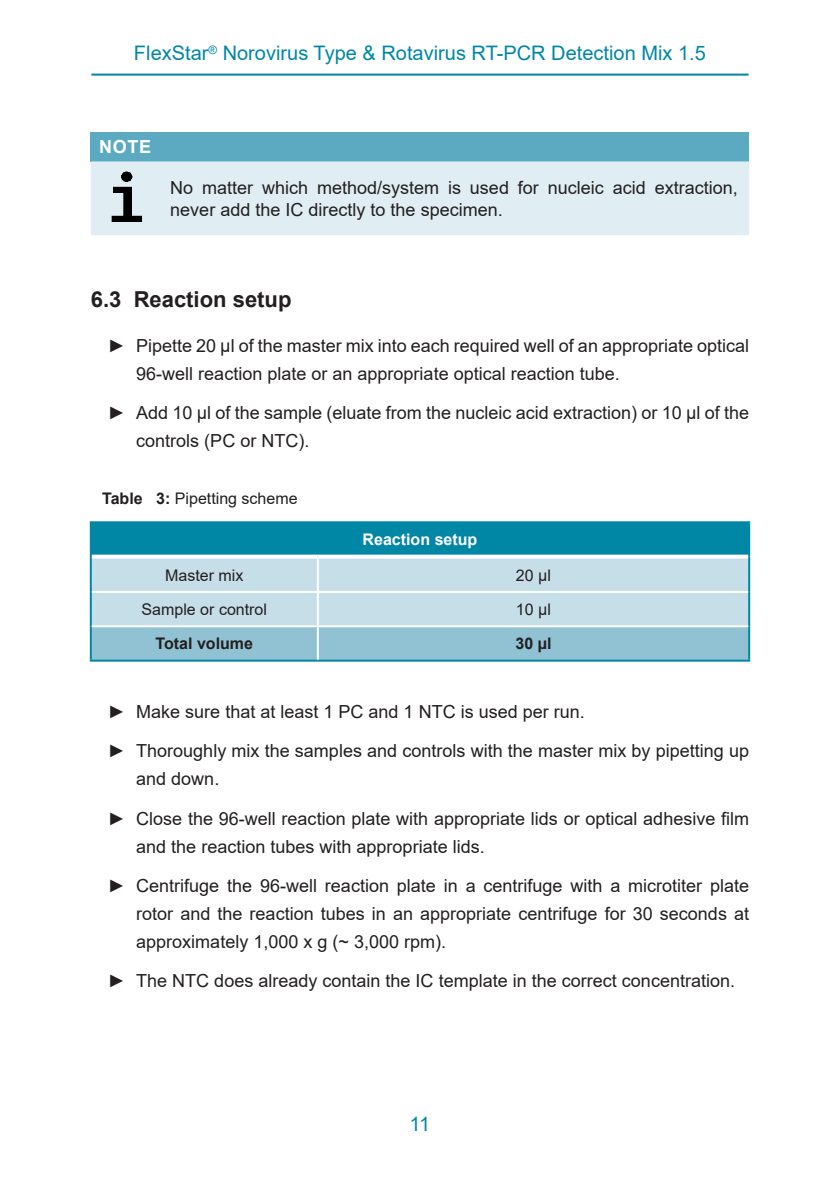
<style>
.page{position:relative;width:840px;height:1191px;background:#fff}
.page>*{position:absolute;margin:0;border:0;box-sizing:border-box;transform-origin:0 0}
.Level_2{font:700 22px "Arial";color:#231f20}
.Seitenkopf{font:20px "Arial";color:#0087a6}
.Note_para{font:18px/28px "Arial";color:#231f20}
.Note_Titel{font:700 18px "Arial";color:#fff}
.Mengentext_zentriert{font:16px "Arial";color:#231f20}
.Titel{font:16px "Arial";color:#231f20}
.Fußzeile{font:700 16px "Arial";color:#231f20}
.Kopfzeile{font:700 16px "Arial";color:#fff}
.s1{font-weight:700}
</style>
<div class="page">
<hr style="left:91px;top:74px;width:657px;height:2px;background:#0087a6">
<div style="left:91px;top:132px;width:657px;height:29px;background:#5caac2"></div>
<div style="left:91px;top:161px;width:657px;height:74px;background:#e0edf3"></div>
<img style="left:94px;top:167px;width:62px;height:62px">
<div style="left:91px;top:522px;width:657px;height:34px;background:#0087a6"></div>
<svg style="left:92px;top:558px;width:655px;height:101px;background:#b5d5e1"></svg>
<hr style="left:90px;top:556px;width:2px;height:36px;background:#0087a6">
<hr style="left:90px;top:592px;width:2px;height:34px;background:#0087a6">
<hr style="left:90px;top:626px;width:2px;height:33px;background:#0087a6">
<hr style="left:90px;top:659px;width:227px;height:2px;background:#0087a6">
<hr style="left:317px;top:659px;width:432px;height:2px;background:#0087a6">
<hr style="left:90px;top:521px;width:227px;height:2px;background:#0087a6">
<hr style="left:90px;top:523px;width:2px;height:33px;background:#0087a6">
<hr style="left:317px;top:521px;width:432px;height:2px;background:#0087a6">
<hr style="left:747px;top:523px;width:2px;height:33px;background:#0087a6">
<hr style="left:747px;top:556px;width:2px;height:36px;background:#0087a6">
<hr style="left:747px;top:592px;width:2px;height:34px;background:#0087a6">
<hr style="left:747px;top:626px;width:2px;height:33px;background:#0087a6">
<svg style="left:92px;top:554px;width:225px;height:2px"></svg>
<svg style="left:317px;top:554px;width:430px;height:3px"></svg>
<hr style="left:316px;top:558px;width:2px;height:33px;background:#fff">
<hr style="left:92px;top:591px;width:225px;height:2px;background:#fff">
<hr style="left:317px;top:591px;width:430px;height:2px;background:#fff">
<hr style="left:316px;top:593px;width:2px;height:32px;background:#fff">
<hr style="left:92px;top:625px;width:225px;height:2px;background:#fff">
<hr style="left:317px;top:625px;width:430px;height:2px;background:#fff">
<hr style="left:316px;top:627px;width:2px;height:32px;background:#fff">
<p class="Seitenkopf" style="left:134px;top:40px;width:573px">FlexStar<sup>®</sup> Norovirus Type &amp; Rotavirus RT-PCR Detection Mix 1.5</p>
<p class="Note_Titel" style="left:99px;top:134px;width:53px">NOTE</p>
<p class="Note_para" style="left:170px;top:176px;width:568px;line-height:22px">No matter which method/system is used for nucleic acid extraction, never add the IC directly to the specimen.</p>
<p class="Level_2" style="left:91px;top:284px;width:202px">6.3 Reaction setup</p>
<p class="Note_para" style="left:136px;top:331px;width:614px;text-indent:-28px">► Pipette 20 µl of the master mix into each required well of an appropriate optical<br>96-well reaction plate or an appropriate optical reaction tube.</p>
<p class="Note_para" style="left:136px;top:399px;width:614px;text-indent:-28px">► Add 10 µl of the sample (eluate from the nucleic acid extraction) or 10 µl of the controls (PC or NTC).</p>
<p class="Titel" style="left:102px;top:487px;width:197px"><span class="s1">Table 3:</span> Pipetting scheme</p>
<p class="Kopfzeile" style="left:362px;top:528px;width:116px">Reaction setup</p>
<p class="Mengentext_zentriert" style="left:165px;top:564px;width:80px">Master mix</p>
<p class="Mengentext_zentriert" style="left:515px;top:564px;width:37px">20 µl</p>
<p class="Mengentext_zentriert" style="left:141px;top:598px;width:127px">Sample or control</p>
<p class="Mengentext_zentriert" style="left:515px;top:598px;width:37px">10 µl</p>
<p class="Fußzeile" style="left:155px;top:632px;width:99px">Total volume</p>
<p class="Fußzeile" style="left:515px;top:632px;width:37px">30 µl</p>
<p class="Note_para" style="left:108px;top:697px;width:478px">► Make sure that at least 1 PC and 1 NTC is used per run.</p>
<p class="Note_para" style="left:136px;top:737px;width:614px;text-indent:-28px">► Thoroughly mix the samples and controls with the master mix by pipetting up and down.</p>
<p class="Note_para" style="left:136px;top:804px;width:614px;text-indent:-28px">► Close the 96-well reaction plate with appropriate lids or optical adhesive film and the reaction tubes with appropriate lids.</p>
<p class="Note_para" style="left:136px;top:871px;width:614px;text-align:justify;text-indent:-28px">► Centrifuge the 96-well reaction plate in a centrifuge with a microtiter plate rotor and the reaction tubes in an appropriate centrifuge for 30 seconds at approximately 1,000 x g (~ 3,000 rpm).</p>
<p class="Note_para" style="left:108px;top:967px;width:628px">► The NTC does already contain the IC template in the correct concentration.</p>
<p class="Seitenkopf" style="left:409px;top:1110px;width:22px">11</p>
</div>
